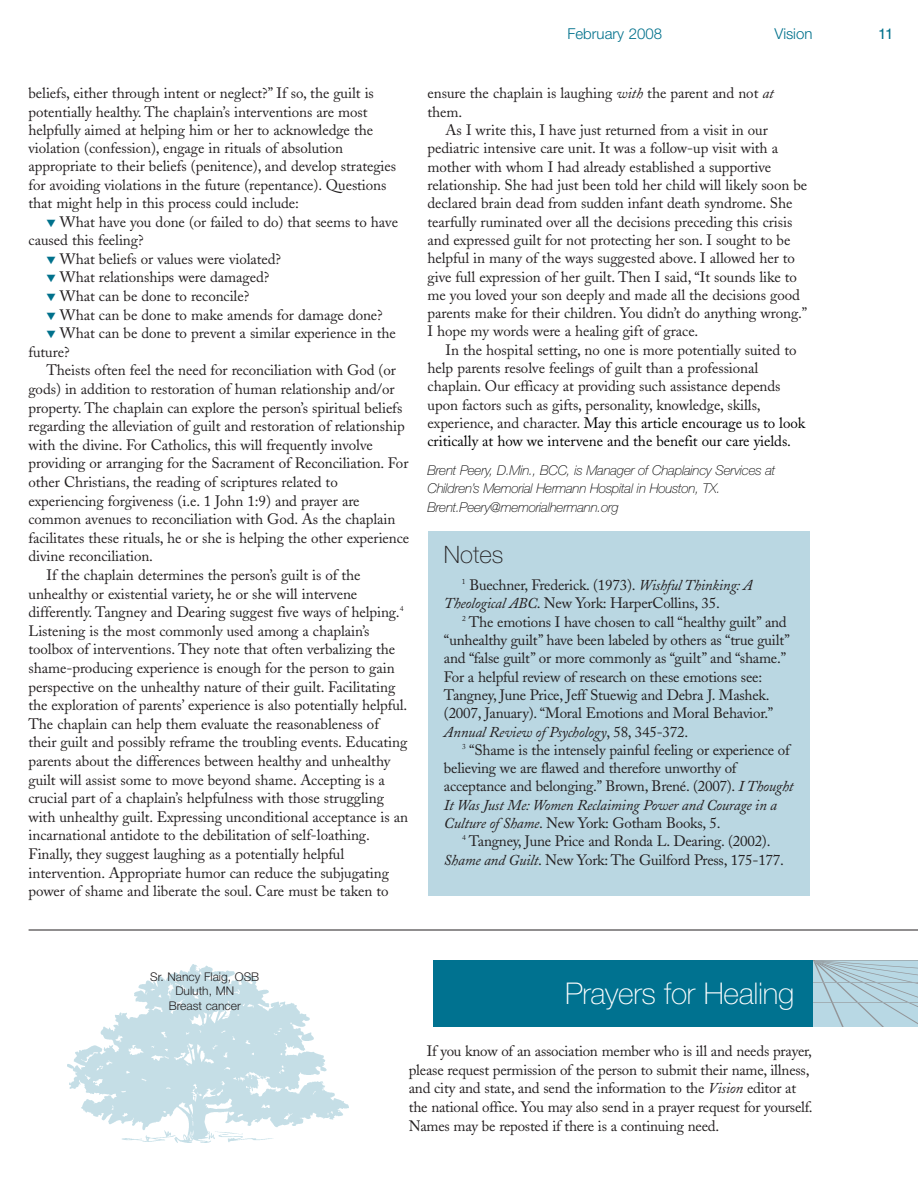
<style>
.page{position:relative;width:918px;height:1188px;background:#fff}
.page>*{position:absolute;margin:0;border:0;box-sizing:border-box;transform-origin:0 0}
.t1{font:100 30px "Helvetica Neue";letter-spacing:-.01em;color:#fff}
.t2{font:100 24px "Helvetica Neue";color:#231f20}
.t3{font:15px/18.3px "Adobe Caslon";letter-spacing:-.005em;color:#231f20}
.t4{font:italic 15px "Adobe Caslon";letter-spacing:-.015em;color:#231f20}
.t5{font:300 15px "Helvetica Neue";color:#00718c}
.t6{font:15px "Helvetica";color:#00718c}
.t7{font:italic 100 13.5px/18.3px "Helvetica Neue";letter-spacing:-.015em;color:#000}
.t8{font:300 12px/14.4px "Helvetica Neue";color:#231f20;text-align:center}
.s1{color:#00718c}
.s2{font-style:italic}
.s3{color:#000}
</style>
<div class="page">
<div style="left:433px;top:960px;width:485px;height:67px;background:#007290"></div>
<svg style="left:813px;top:960px;width:105px;height:67px;background:#b3cfda"></svg>
<img style="left:67px;top:965px;width:281px;height:177px">
<hr style="left:29px;top:930px;width:889px;height:1px;background:#231f20">
<div style="left:429px;top:531px;width:381px;height:364px;background:#bad7e2"></div>
<p class="t3" style="left:28px;top:86px;width:369px">beliefs, either through intent or neglect?” If so, the guilt is potentially healthy. The chaplain’s interventions are most helpfully aimed at helping him or her to acknowledge the violation (confession), engage in rituals of absolution appropriate to their beliefs (penitence), and develop strategies for avoiding violations in the future (repentance). Questions that might help in this process could include:</p>
<p class="t3" style="left:29px;top:214px;width:371px;text-indent:18px"><span class="s1">▼</span> What have you done (or failed to do) that seems to have caused this feeling?</p>
<p class="t3" style="left:47px;top:251px;width:236px"><span class="s1">▼</span> What beliefs or values were violated?</p>
<p class="t3" style="left:47px;top:270px;width:224px"><span class="s1">▼</span> What relationships were damaged?</p>
<p class="t3" style="left:47px;top:289px;width:204px"><span class="s1">▼</span> What can be done to reconcile?</p>
<p class="t3" style="left:47px;top:307px;width:338px"><span class="s1">▼</span> What can be done to make amends for damage done?</p>
<p class="t3" style="left:28px;top:326px;width:369px;text-indent:18px"><span class="s1">▼</span> What can be done to prevent a similar experience in the future?</p>
<p class="t3" style="left:47px;top:363px;width:351px">Theists often feel the need for reconciliation with God (or</p>
<p class="t3" style="left:28px;top:382px;width:368px">gods) in addition to restoration of human relationship and/or</p>
<p class="t3" style="left:28px;top:400px;width:375px">property. The chaplain can explore the person’s spiritual beliefs</p>
<p class="t3" style="left:28px;top:419px;width:378px">regarding the alleviation of guilt and restoration of relationship</p>
<p class="t3" style="left:28px;top:437px;width:346px">with the divine. For Catholics, this will frequently involve</p>
<p class="t3" style="left:28px;top:456px;width:381px">providing or arranging for the Sacrament of Reconciliation. For</p>
<p class="t3" style="left:28px;top:475px;width:311px">other Christians, the reading of scriptures related to</p>
<p class="t3" style="left:28px;top:493px;width:333px">experiencing forgiveness (i.e. 1 John 1:9) and prayer are</p>
<p class="t3" style="left:28px;top:512px;width:368px">common avenues to reconciliation with God. As the chaplain</p>
<p class="t3" style="left:28px;top:530px;width:382px">facilitates these rituals, he or she is helping the other experience</p>
<p class="t3" style="left:28px;top:549px;width:126px">divine reconciliation.</p>
<p class="t3" style="left:47px;top:568px;width:316px">If the chaplain determines the person’s guilt is of the</p>
<p class="t3" style="left:28px;top:586px;width:330px">unhealthy or existential variety, he or she will intervene</p>
<p class="t3" style="left:28px;top:605px;width:376px">differently. Tangney and Dearing suggest five ways of helping.<sup>4</sup></p>
<p class="t3" style="left:28px;top:623px;width:343px">Listening is the most commonly used among a chaplain’s</p>
<p class="t3" style="left:28px;top:642px;width:368px">toolbox of interventions. They note that often verbalizing the</p>
<p class="t3" style="left:29px;top:661px;width:368px">shame-producing experience is enough for the person to gain</p>
<p class="t3" style="left:28px;top:679px;width:368px">perspective on the unhealthy nature of their guilt. Facilitating</p>
<p class="t3" style="left:29px;top:698px;width:380px">the exploration of parents’ experience is also potentially helpful.</p>
<p class="t3" style="left:29px;top:716px;width:352px">The chaplain can help them evaluate the reasonableness of</p>
<p class="t3" style="left:29px;top:735px;width:380px">their guilt and possibly reframe the troubling events. Educating</p>
<p class="t3" style="left:29px;top:754px;width:363px">parents about the differences between healthy and unhealthy</p>
<p class="t3" style="left:29px;top:772px;width:358px">guilt will assist some to move beyond shame. Accepting is a</p>
<p class="t3" style="left:29px;top:791px;width:357px">crucial part of a chaplain’s helpfulness with those struggling</p>
<p class="t3" style="left:28px;top:809px;width:381px">with unhealthy guilt. Expressing unconditional acceptance is an</p>
<p class="t3" style="left:29px;top:828px;width:343px">incarnational antidote to the debilitation of self-loathing.</p>
<p class="t3" style="left:29px;top:847px;width:317px">Finally, they suggest laughing as a potentially helpful</p>
<p class="t3" style="left:29px;top:865px;width:362px">intervention. Appropriate humor can reduce the subjugating</p>
<p class="t3" style="left:29px;top:884px;width:362px">power of shame and liberate the soul. Care must be taken to</p>
<p class="t5" style="left:567px;top:28px;width:96px">February 2008</p>
<p class="t5" style="left:774px;top:28px;width:40px">Vision</p>
<p class="t6" style="left:878px;top:25px;width:17px">11</p>
<p class="t3" style="left:428px;top:86px;width:348px">ensure the chaplain is laughing <span class="s2">with</span> the parent and not <span class="s2">at </span>them.</p>
<p class="t3" style="left:428px;top:123px;width:381px;text-indent:18px">As I write this, I have just returned from a visit in our pediatric intensive care unit. It was a follow-up visit with a mother with whom I had already established a supportive relationship. She had just been told her child will likely soon be declared brain dead from sudden infant death syndrome. She tearfully ruminated over all the decisions preceding this crisis and expressed guilt for not protecting her son. I sought to be helpful in many of the ways suggested above. I allowed her to give full expression of her guilt. Then I said, “It sounds like to me you loved your son deeply and made all the decisions good parents make for their children. You didn’t do anything wrong.” I hope my words were a healing gift of grace.</p>
<p class="t3" style="left:428px;top:342px;width:379px;text-indent:18px">In the hospital setting, no one is more potentially suited to help parents resolve feelings of guilt than a professional chaplain. Our efficacy at providing such assistance depends upon factors such as gifts, personality, knowledge, skills, experience, and character. <span class="s3">May this article encourage us to look critically at how we intervene and the benefit our care yields.</span></p>
<p class="t7" style="left:427px;top:462px;width:349px">Brent Peery, D.Min., BCC, is Manager of Chaplaincy Services at<br>Children’s Memorial Hermann Hospital in Houston, TX.<br>Brent.Peery@memorialhermann.org</p>
<h2 class="t2" style="left:444px;top:546px;width:61px">Notes</h2>
<p class="t3" style="left:444px;top:577px;width:310px;line-height:18.8px;text-indent:18px"><sup>1</sup> Buechner, Frederick. (1973). <span class="s2">Wishful Thinking: A<br>Theological ABC</span>. New York: HarperCollins, 35.</p>
<p class="t3" style="left:444px;top:614px;width:348px;text-indent:18px"><sup>2</sup> The emotions I have chosen to call “healthy guilt” and “unhealthy guilt” have been labeled by others as “true guilt” and “false guilt” or more commonly as “guilt” and “shame.” For a helpful review of research on these emotions see:<br>Tangney, June Price, Jeff Stuewig and Debra J. Mashek. (2007, January). “Moral Emotions and Moral Behavior.” <span class="s2">Annual Review of Psychology</span>, 58, 345-372.</p>
<p class="t3" style="left:462px;top:742px;width:329px"><sup>3</sup> “Shame is the intensely painful feeling or experience of</p>
<p class="t3" style="left:444px;top:761px;width:294px">believing we are flawed and therefore unworthy of</p>
<p class="t3" style="left:444px;top:779px;width:351px">acceptance and belonging.” Brown, Brené. (2007). <span class="s2">I Thought</span></p>
<p class="t4" style="left:444px;top:800px;width:335px">It Was Just Me: Women Reclaiming Power and Courage in a</p>
<p class="t3" style="left:444px;top:816px;width:278px"><span class="s2">Culture of Shame</span>. New York: Gotham Books, 5.</p>
<p class="t3" style="left:462px;top:834px;width:310px"><sup>4</sup> Tangney, June Price and Ronda L. Dearing. (2002).</p>
<p class="t3" style="left:444px;top:852px;width:342px"><span class="s2">Shame and Guilt</span>. New York: The Guilford Press, 175-177.</p>
<p class="t8" style="left:150px;top:970px;width:111px">Sr. Nancy Flaig, OSB<br>Duluth, MN<br>Breast cancer</p>
<h1 class="t1" style="left:565px;top:983px;width:231px">Prayers for Healing</h1>
<p class="t3" style="left:409px;top:1043px;width:405px;line-height:18.8px;text-indent:18px">If you know of an association member who is ill and needs prayer, please request permission of the person to submit their name, illness, and city and state, and send the information to the <span class="s2">Vision</span> editor at the national office. You may also send in a prayer request for yourself.<br>Names may be reposted if there is a continuing need.</p>
</div>
